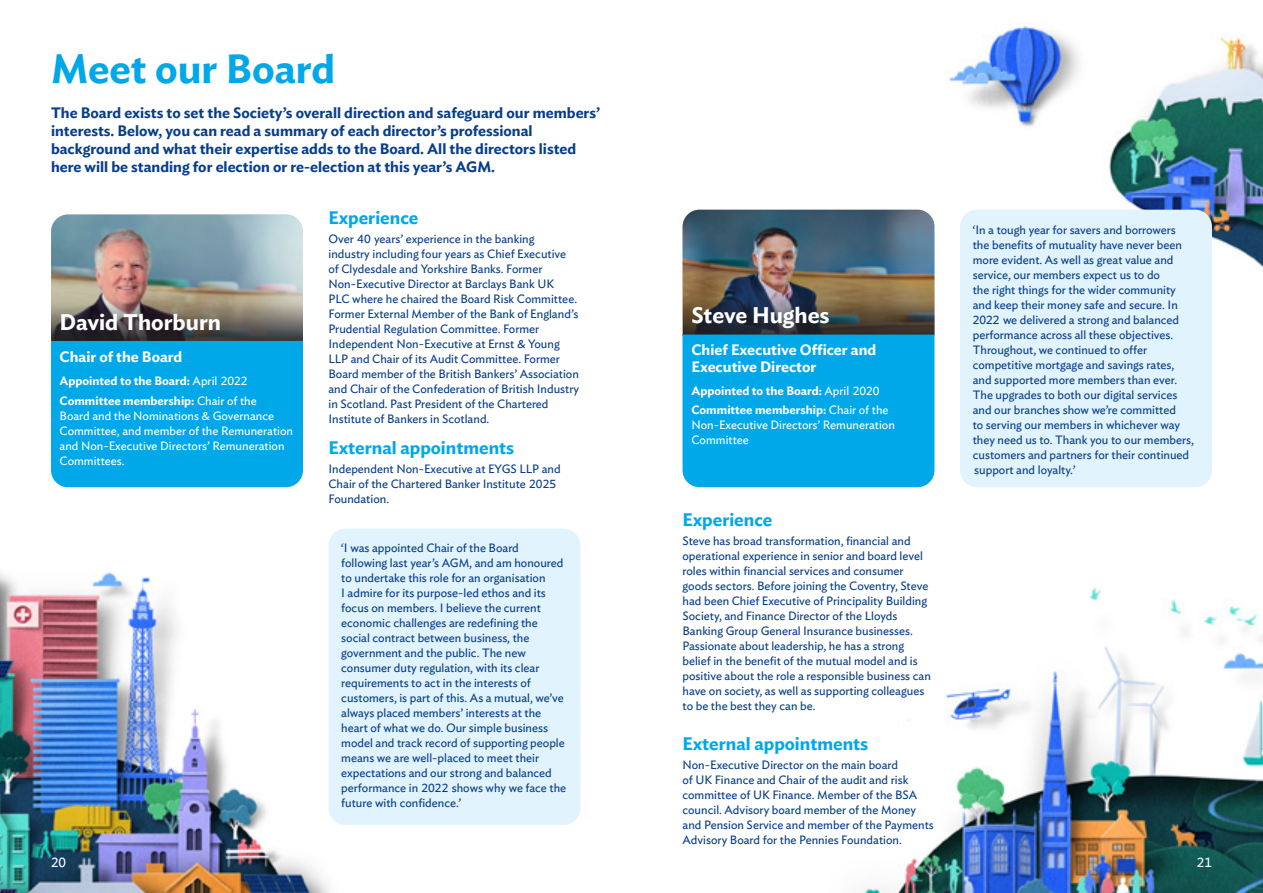
<style>
.page{position:relative;width:1263px;height:893px;background:#fff}
.page>*{position:absolute;margin:0;border:0;box-sizing:border-box;transform-origin:0 0}
.Header_3_-_semi_bold{font:600 40.5px "Ideal Sans";color:#00a7e9}
.Header_5_-_semi_bold{font:600 22.5px "Ideal Sans";color:#fff}
.Body_copy_12pt_by_15{font:600 18px "Ideal Sans";color:#00a7e9}
.Body_copy_10pt_by_12{font:600 15px/18px "Ideal Sans";color:#083e89}
.Small_print_8pt_by_1{font:600 15px/16.5px "Ideal Sans";color:#fff}
.t1{font:13.5px "Ideal Sans";color:#fff}
.Small_print_8pt_by_1-2{font:12px/15px "Ideal Sans";color:#083e89}
.Small_print_8pt_by_1-3{font:12px/15px "Ideal Sans";color:#fff}
.Small_print_8pt_by_1-4{font:600 12px "Ideal Sans";color:#fff}
.s1{font-weight:400}
.s2{font-weight:600}
</style>
<div class="page">
<img style="left:0;top:25px;width:1263px;height:868px">
<div style="left:51px;top:341px;width:252px;height:146px;background:#00a7e9"></div>
<div style="left:960px;top:210px;width:252px;height:277px;background:#e1f3fc;border-radius:17px"></div>
<div style="left:328px;top:529px;width:252px;height:296px;background:#e1f3fc;border-radius:17px"></div>
<img style="left:682px;top:209px;width:252px;height:278px">
<img style="left:51px;top:214px;width:252px;height:127px">
<p class="Header_3_-_semi_bold" style="left:51px;top:37px;width:285px">Meet our Board</p>
<p class="Body_copy_10pt_by_12" style="left:51px;top:103px;width:550px">The Board exists to set the Society’s overall direction and safeguard our members’ interests. Below, you can read a summary of each director’s professional background and what their expertise adds to the Board. All the directors listed here will be standing for election or re-election at this year’s AGM.</p>
<p class="Body_copy_12pt_by_15" style="left:328px;top:203px;width:91px">Experience</p>
<p class="Small_print_8pt_by_1-2" style="left:328px;top:230px;width:252px">Over 40 years’ experience in the banking<br>industry including four years as Chief Executive of Clydesdale and Yorkshire Banks. Former Non-Executive Director at Barclays Bank UK<br>PLC where he chaired the Board Risk Committee.<br>Former External Member of the Bank of England’s Prudential Regulation Committee. Former Independent Non-Executive at Ernst &amp; Young LLP and Chair of its Audit Committee. Former Board member of the British Bankers’ Association and Chair of the Confederation of British Industry in Scotland. Past President of the Chartered Institute of Bankers in Scotland.</p>
<p class="Body_copy_12pt_by_15" style="left:328px;top:433px;width:187px">External appointments</p>
<p class="Small_print_8pt_by_1-2" style="left:328px;top:460px;width:234px">Independent Non-Executive at EYGS LLP and<br>Chair of the Chartered Banker Institute 2025<br>Foundation.</p>
<p class="Header_5_-_semi_bold" style="left:60px;top:305px;width:163px">David Thorburn</p>
<p class="Header_5_-_semi_bold" style="left:691px;top:298px;width:140px">Steve Hughes</p>
<p class="Small_print_8pt_by_1" style="left:691px;top:340px;width:186px">Chief Executive Officer and<br>Executive Director</p>
<p class="Small_print_8pt_by_1-4" style="left:691px;top:381px;width:190px">Appointed to the Board: <span class="s1">April 2020</span></p>
<p class="Small_print_8pt_by_1-3" style="left:691px;top:402px;width:205px"><span class="s2">Committee membership:</span> Chair of the<br>Non-Executive Directors’ Remuneration<br>Committee</p>
<p class="Small_print_8pt_by_1" style="left:60px;top:347px;width:124px">Chair of the Board</p>
<p class="Small_print_8pt_by_1-4" style="left:60px;top:372px;width:190px">Appointed to the Board: <span class="s1">April 2022</span></p>
<p class="Small_print_8pt_by_1-3" style="left:60px;top:392px;width:235px"><span class="s2">Committee membership:</span> Chair of the<br>Board and the Nominations &amp; Governance Committee, and member of the Remuneration and Non-Executive Directors’ Remuneration Committees.</p>
<p class="Small_print_8pt_by_1-2" style="left:341px;top:540px;width:226px">‘I was appointed Chair of the Board following last year’s AGM, and am honoured to undertake this role for an organisation<br>I admire for its purpose-led ethos and its focus on members. I believe the current economic challenges are redefining the social contract between business, the government and the public. The new consumer duty regulation, with its clear requirements to act in the interests of customers, is part of this. As a mutual, we’ve always placed members’ interests at the heart of what we do. Our simple business model and track record of supporting people means we are well-placed to meet their expectations and our strong and balanced performance in 2022 shows why we face the future with confidence.’</p>
<p class="Body_copy_12pt_by_15" style="left:682px;top:505px;width:91px">Experience</p>
<p class="Small_print_8pt_by_1-2" style="left:682px;top:532px;width:250px">Steve has broad transformation, financial and operational experience in senior and board level roles within financial services and consumer goods sectors. Before joining the Coventry, Steve had been Chief Executive of Principality Building Society, and Finance Director of the Lloyds Banking Group General Insurance businesses.<br>Passionate about leadership, he has a strong belief in the benefit of the mutual model and is positive about the role a responsible business can have on society, as well as supporting colleagues to be the best they can be.</p>
<p class="Body_copy_12pt_by_15" style="left:682px;top:729px;width:187px">External appointments</p>
<p class="Small_print_8pt_by_1-2" style="left:682px;top:756px;width:253px">Non-Executive Director on the main board<br>of UK Finance and Chair of the audit and risk committee of UK Finance. Member of the BSA council. Advisory board member of the Money and Pension Service and member of the Payments Advisory Board for the Pennies Foundation.</p>
<p class="Small_print_8pt_by_1-2" style="left:973px;top:221px;width:223px">‘In a tough year for savers and borrowers the benefits of mutuality have never been more evident. As well as great value and service, our members expect us to do<br>the right things for the wider community and keep their money safe and secure. In 2022 we delivered a strong and balanced performance across all these objectives.<br>Throughout, we continued to offer competitive mortgage and savings rates, and supported more members than ever.<br>The upgrades to both our digital services and our branches show we’re committed<br>to serving our members in whichever way they need us to. Thank you to our members, customers and partners for their continued support and loyalty.’</p>
<p class="t1" style="left:51px;top:851px;width:17px">20</p>
<p class="t1" style="left:1197px;top:851px;width:17px">21</p>
</div>
